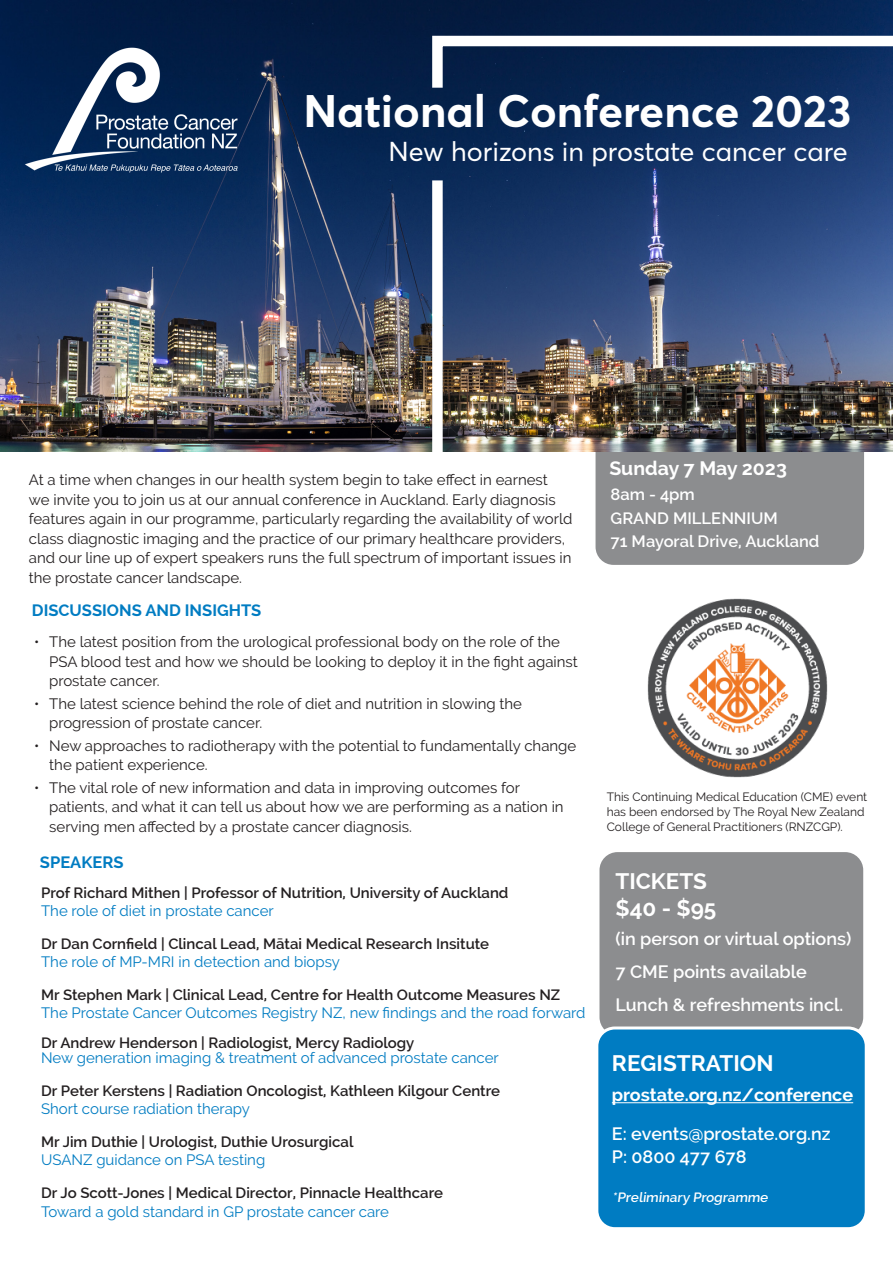
<style>
.page{position:relative;width:893px;height:1263px;background:#fff}
.page>*{position:absolute;margin:0;border:0;box-sizing:border-box;transform-origin:0 0}
.t1{font:700 45px "Averta";color:#fff}
.t2{font:27px "Averta";color:#fff}
.t3{font:700 22.5px/27px "Raleway";color:#fff}
.t4{font:700 19.5px "Raleway";color:#fff}
.t5{font:600 18px/33px "Raleway";color:#fff}
.t6{font:700 18px "Raleway";color:#fff}
.t7{font:600 16.5px/24.3px "Raleway";color:#fff}
.t8{font:700 16.5px "Raleway";color:#007cc2}
.t9{font:15px/19.5px "Raleway";color:#231f20}
.t10{font:600 15px "Raleway";color:#231f20}
.t11{font:15px "Raleway";color:#007cc2}
.t12{font:600 13.5px "Raleway";color:#fff}
.t13{font:12px/15px "Raleway";color:#231f20}
</style>
<div class="page">
<div style="left:596px;top:321px;width:268px;height:244px;background:#8c8d8f;border-radius:18px"></div>
<img style="left:0;top:0;width:893px;height:451px">
<div style="left:599px;top:852px;width:264px;height:183px;background:#8c8d8f;border-radius:18px"></div>
<div style="left:597px;top:1028px;width:269px;height:201px;background:#007cc2;border-radius:18px"></div>
<div style="left:595px;top:1026px;width:273px;height:204px;border:3px solid #fff;border-radius:18px"></div>
<hr style="left:612px;top:1102px;width:241px;height:1px;background:#fff">
<img style="left:14px;top:43px;width:242px;height:146px">
<img style="left:427px;top:31px;width:466px;height:432px">
<img style="left:647px;top:598px;width:181px;height:180px">
<h1 class="t1" style="left:303px;top:79px;width:550px">National Conference 2023</h1>
<h2 class="t2" style="left:389px;top:133px;width:461px">New horizons in prostate cancer care</h2>
<p class="t9" style="left:29px;top:470px;width:545px">At a time when changes in our health system begin to take effect in earnest<br>we invite you to join us at our annual conference in Auckland. Early diagnosis features again in our programme, particularly regarding the availability of world class diagnostic imaging and the practice of our primary healthcare providers, and our line up of expert speakers runs the full spectrum of important issues in the prostate cancer landscape.</p>
<p class="t8" style="left:32px;top:600px;width:231px">DISCUSSIONS AND INSIGHTS</p>
<p class="t9" style="left:49px;top:632px;width:530px;text-indent:-15px">• The latest position from the urological professional body on the role of the<br>PSA blood test and how we should be looking to deploy it in the fight against prostate cancer.</p>
<p class="t9" style="left:49px;top:694px;width:474px;text-indent:-15px">• The latest science behind the role of diet and nutrition in slowing the progression of prostate cancer.</p>
<p class="t9" style="left:49px;top:736px;width:529px;text-indent:-15px">• New approaches to radiotherapy with the potential to fundamentally change the patient experience.</p>
<p class="t9" style="left:49px;top:778px;width:516px;text-indent:-15px">• The vital role of new information and data in improving outcomes for patients, and what it can tell us about how we are performing as a nation in serving men affected by a prostate cancer diagnosis.</p>
<p class="t8" style="left:40px;top:853px;width:85px">SPEAKERS</p>
<p class="t10" style="left:41px;top:884px;width:469px">Prof Richard Mithen | Professor of Nutrition, University of Auckland</p>
<p class="t11" style="left:41px;top:902px;width:234px">The role of diet in prostate cancer</p>
<p class="t10" style="left:41px;top:935px;width:450px">Dr Dan Cornfield | Clincal Lead, Mātai Medical Research Insitute</p>
<p class="t11" style="left:41px;top:953px;width:300px">The role of MP-MRI in detection and biopsy</p>
<p class="t10" style="left:41px;top:986px;width:521px">Mr Stephen Mark | Clinical Lead, Centre for Health Outcome Measures NZ</p>
<p class="t11" style="left:41px;top:1004px;width:546px">The Prostate Cancer Outcomes Registry NZ, new findings and the road forward</p>
<p class="t10" style="left:41px;top:1034px;width:375px">Dr Andrew Henderson | Radiologist, Mercy Radiology</p>
<p class="t11" style="left:41px;top:1049px;width:459px">New generation imaging &amp; treatment of advanced prostate cancer</p>
<p class="t10" style="left:41px;top:1082px;width:461px">Dr Peter Kerstens | Radiation Oncologist, Kathleen Kilgour Centre</p>
<p class="t11" style="left:41px;top:1100px;width:210px">Short course radiation therapy</p>
<p class="t10" style="left:41px;top:1133px;width:314px">Mr Jim Duthie | Urologist, Duthie Urosurgical</p>
<p class="t11" style="left:41px;top:1151px;width:226px">USANZ guidance on PSA testing</p>
<p class="t10" style="left:41px;top:1184px;width:404px">Dr Jo Scott-Jones | Medical Director, Pinnacle Healthcare</p>
<p class="t11" style="left:41px;top:1203px;width:349px">Toward a gold standard in GP prostate cancer care</p>
<h3 class="t4" style="left:609px;top:457px;width:179px">Sunday 7 May 2023</h3>
<p class="t7" style="left:610px;top:482px;width:169px">8am - 4pm<br>GRAND MILLENNIUM</p>
<p class="t7" style="left:610px;top:529px;width:210px">71 Mayoral Drive, Auckland</p>
<p class="t13" style="left:607px;top:789px;width:262px">This Continuing Medical Education (CME) event has been endorsed by The Royal New Zealand<br>College of General Practitioners (RNZCGP).</p>
<h3 class="t3" style="left:615px;top:868px;width:102px">TICKETS $40 - $95</h3>
<p class="t5" style="left:615px;top:922px;width:237px">(in person or virtual options)<br>7 CME points available<br>Lunch &amp; refreshments incl.</p>
<h3 class="t3" style="left:612px;top:1050px;width:163px">REGISTRATION</h3>
<p class="t6" style="left:612px;top:1085px;width:243px">prostate.org.nz/conference</p>
<p class="t5" style="left:612px;top:1123px;width:220px;line-height:22.5px">E: events@prostate.org.nz<br>P: 0800 477 678</p>
<p class="t12" style="left:613px;top:1190px;width:159px">*Preliminary Programme</p>
</div>
